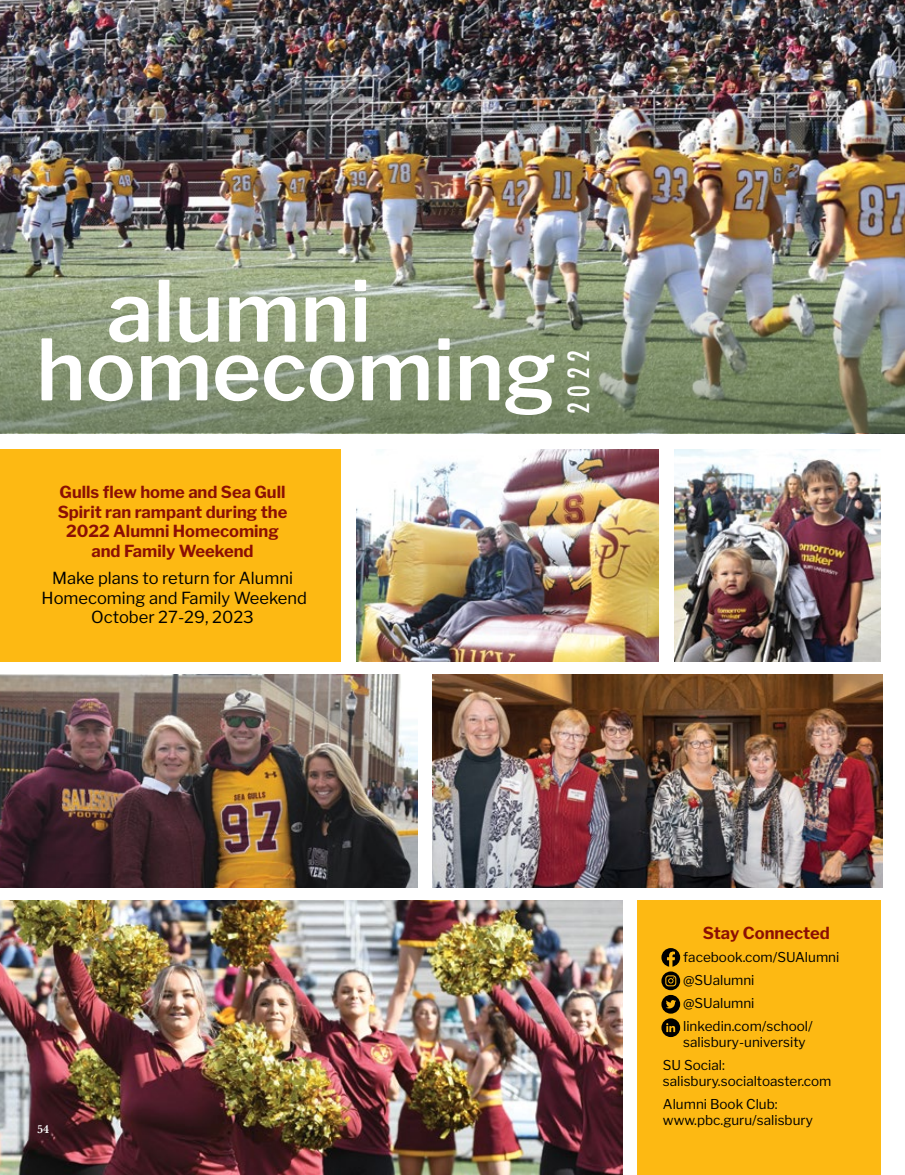
<style>
.page{position:relative;width:905px;height:1175px;background:#fff}
.page>*{position:absolute;margin:0;border:0;box-sizing:border-box;transform-origin:0 0}
.t1{font:600 83.55px "Libre Franklin";color:#fff}
.t2{font:500 condensed 28.35px "Futura Com";color:#fff}
.t3{font:700 16.5px/19.8px "Libre Franklin";color:#8b0f04;text-align:center}
.t4{font:16.5px/19.8px "Libre Franklin";color:#000;text-align:center}
.t5{font:13.5px/16.2px "Libre Franklin";color:#000}
.t6{font:600 12px "Baskerville";color:#fff}
</style>
<div class="page">
<div style="left:0;top:449px;width:340px;height:212px;background:#fdb913"></div>
<img style="left:0;top:0;width:904px;height:276px">
<svg style="left:0;top:276px;width:904px;height:157px"></svg>
<div style="left:637px;top:900px;width:243px;height:274px;background:#fdb913"></div>
<img style="left:433px;top:674px;width:449px;height:213px">
<img style="left:0;top:674px;width:418px;height:213px">
<img style="left:0;top:900px;width:622px;height:274px">
<img style="left:356px;top:449px;width:303px;height:212px">
<img style="left:674px;top:449px;width:206px;height:212px">
<svg style="left:661px;top:948px;width:19px;height:18px"></svg>
<svg style="left:661px;top:971px;width:19px;height:19px"></svg>
<svg style="left:665px;top:975px;width:11px;height:11px"></svg>
<svg style="left:661px;top:994px;width:19px;height:19px"></svg>
<svg style="left:665px;top:1000px;width:11px;height:8px"></svg>
<svg style="left:661px;top:1018px;width:19px;height:19px"></svg>
<svg style="left:666px;top:1023px;width:9px;height:9px"></svg>
<p class="t1" style="left:107px;top:261px;width:266px">alumni</p>
<p class="t1" style="left:36px;top:320px;width:521px">homecoming</p>
<p class="t2" style="left:559px;top:414px;width:65px;rotate:-90deg">2022</p>
<p class="t3" style="left:58px;top:482px;width:231px">Gulls flew home and Sea Gull<br>Spirit ran rampant during the<br>2022 Alumni Homecoming and Family Weekend</p>
<p class="t4" style="left:42px;top:568px;width:267px">Make plans to return for Alumni<br>Homecoming and Family Weekend<br>October 27-29, 2023</p>
<p class="t6" style="left:37px;top:1120px;width:13px">54</p>
<p class="t3" style="left:703px;top:923px;width:128px">Stay Connected</p>
<p class="t5" style="left:683px;top:948px;width:158px">facebook.com/SUAlumni</p>
<p class="t5" style="left:683px;top:971px;width:73px">@SUalumni</p>
<p class="t5" style="left:683px;top:994px;width:73px">@SUalumni</p>
<p class="t5" style="left:683px;top:1017px;width:131px">linkedin.com/school/ salisbury-university</p>
<p class="t5" style="left:663px;top:1056px;width:170px">SU Social: salisbury.socialtoaster.com</p>
<p class="t5" style="left:663px;top:1096px;width:151px">Alumni Book Club: www.pbc.guru/salisbury</p>
</div>
